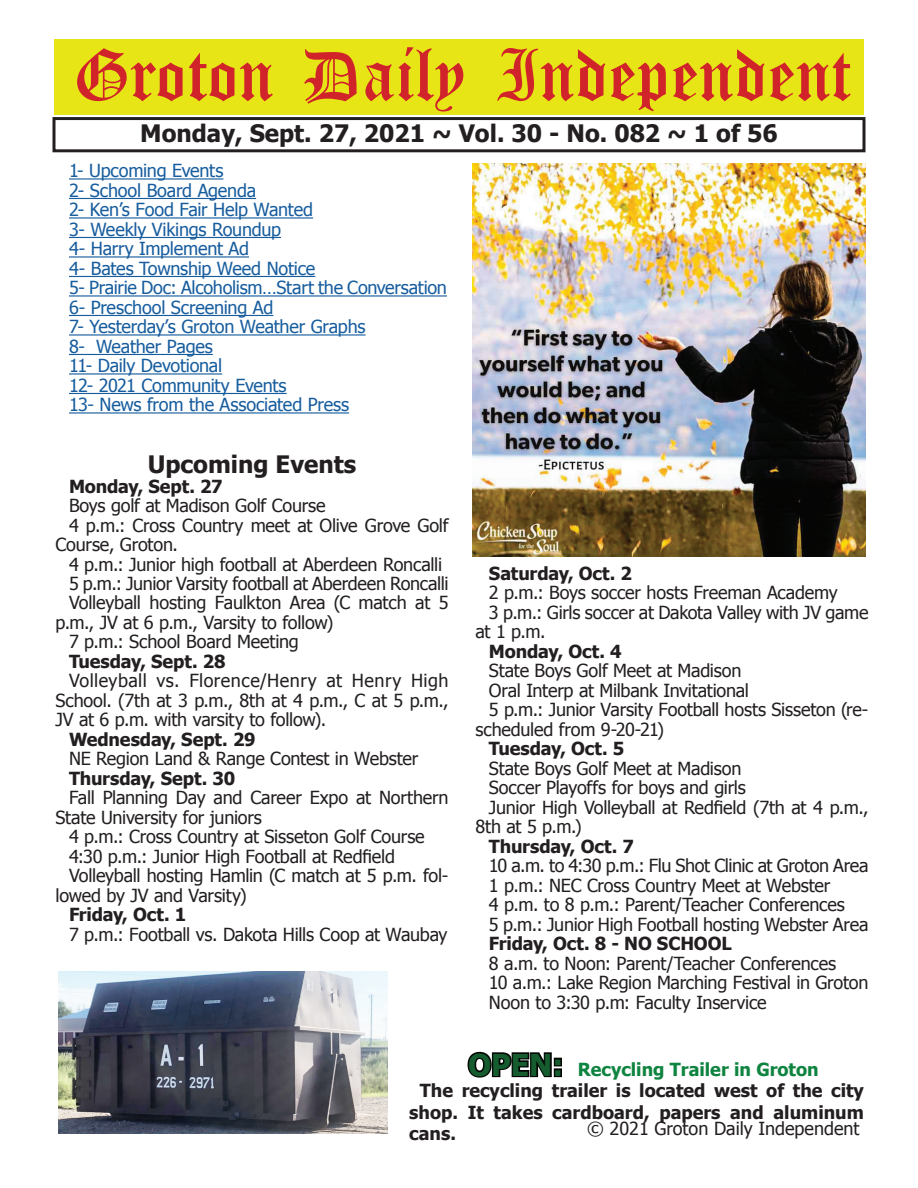
<style>
.page{position:relative;width:918px;height:1188px;background:#fff}
.page>*{position:absolute;margin:0;border:0;box-sizing:border-box;transform-origin:0 0}
.t1{font:54px "Old English Five";color:#d1232a}
.t2{font:700 24px "Tahoma";color:#231f20}
.t3{font:18px/19.5px "Tahoma";letter-spacing:-.01em;color:#231f20}
.t4{font:18px/19.5px "Tahoma";letter-spacing:-.015em;color:#175d9e}
.t5{font:700 18px "Tahoma";color:#231f20}
.t6{font:700 18px "Tahoma";color:#0e8440}
.s1{font-size:30px;color:#040503}
</style>
<div class="page">
<div style="left:52px;top:117px;width:814px;height:35px;border:3px solid #231f20"></div>
<div style="left:54px;top:40px;width:810px;height:75px;background:#e7e515"></div>
<img style="left:58px;top:972px;width:330px;height:162px">
<img style="left:472px;top:164px;width:394px;height:393px">
<hr style="left:69px;top:178px;width:154px;height:2px;background:#175d9e">
<hr style="left:69px;top:198px;width:187px;height:1px;background:#175d9e">
<hr style="left:69px;top:217px;width:244px;height:2px;background:#175d9e">
<hr style="left:69px;top:237px;width:212px;height:1px;background:#175d9e">
<hr style="left:69px;top:256px;width:180px;height:2px;background:#175d9e">
<hr style="left:69px;top:276px;width:246px;height:1px;background:#175d9e">
<hr style="left:69px;top:295px;width:378px;height:2px;background:#175d9e">
<hr style="left:69px;top:315px;width:204px;height:1px;background:#175d9e">
<hr style="left:69px;top:334px;width:297px;height:2px;background:#175d9e">
<hr style="left:69px;top:354px;width:144px;height:1px;background:#175d9e">
<hr style="left:69px;top:373px;width:153px;height:2px;background:#175d9e">
<hr style="left:69px;top:393px;width:218px;height:1px;background:#175d9e">
<hr style="left:69px;top:412px;width:280px;height:2px;background:#175d9e">
<h1 class="t1" style="left:73px;top:50px;width:779px">Groton Daily Independent</h1>
<h2 class="t2" style="left:140px;top:116px;width:639px">Monday, Sept. 27, 2021 ~ Vol. 30 - No. 082 ~ 1 of 56</h2>
<p class="t4" style="left:69px;top:160px;width:379px">1- Upcoming Events<br>2- School Board Agenda<br>2- Ken’s Food Fair Help Wanted<br>3- Weekly Vikings Roundup<br>4- Harry Implement Ad<br>4- Bates Township Weed Notice<br>5- Prairie Doc: Alcoholism…Start the Conversation<br>6- Preschool Screening Ad<br>7- Yesterday’s Groton Weather Graphs<br>8- Weather Pages<br>11- Daily Devotional<br>12- 2021 Community Events<br>13- News from the Associated Press</p>
<h2 class="t2" style="left:148px;top:447px;width:210px">Upcoming Events</h2>
<p class="t5" style="left:69px;top:473px;width:155px">Monday, Sept. 27</p>
<p class="t3" style="left:69px;top:495px;width:258px">Boys golf at Madison Golf Course</p>
<p class="t3" style="left:69px;top:514px;width:381px">4 p.m.: Cross Country meet at Olive Grove Golf</p>
<p class="t3" style="left:56px;top:534px;width:124px">Course, Groton.</p>
<p class="t3" style="left:69px;top:553px;width:375px">4 p.m.: Junior high football at Aberdeen Roncalli</p>
<p class="t3" style="left:69px;top:573px;width:381px">5 p.m.: Junior Varsity football at Aberdeen Roncalli</p>
<p class="t3" style="left:69px;top:592px;width:381px">Volleyball hosting Faulkton Area (C match at 5</p>
<p class="t3" style="left:56px;top:612px;width:279px">p.m., JV at 6 p.m., Varsity to follow)</p>
<p class="t3" style="left:69px;top:631px;width:231px">7 p.m.: School Board Meeting</p>
<p class="t5" style="left:69px;top:649px;width:158px">Tuesday, Sept. 28</p>
<p class="t3" style="left:56px;top:670px;width:395px;text-align:justify;text-indent:14px">Volleyball vs. Florence/Henry at Henry High School. (7th at 3 p.m., 8th at 4 p.m., C at 5 p.m., JV at 6 p.m. with varsity to follow).</p>
<p class="t5" style="left:69px;top:727px;width:188px">Wednesday, Sept. 29</p>
<p class="t3" style="left:69px;top:748px;width:351px">NE Region Land &amp; Range Contest in Webster</p>
<p class="t5" style="left:69px;top:766px;width:168px">Thursday, Sept. 30</p>
<p class="t3" style="left:56px;top:787px;width:395px;text-indent:14px">Fall Planning Day and Career Expo at Northern<br>State University for juniors</p>
<p class="t3" style="left:69px;top:826px;width:357px">4 p.m.: Cross Country at Sisseton Golf Course</p>
<p class="t3" style="left:69px;top:846px;width:328px">4:30 p.m.: Junior High Football at Redfield</p>
<p class="t3" style="left:69px;top:865px;width:381px">Volleyball hosting Hamlin (C match at 5 p.m. fol-</p>
<p class="t3" style="left:56px;top:885px;width:193px">lowed by JV and Varsity)</p>
<p class="t5" style="left:69px;top:902px;width:119px">Friday, Oct. 1</p>
<p class="t3" style="left:69px;top:924px;width:380px">7 p.m.: Football vs. Dakota Hills Coop at Waubay</p>
<p class="t5" style="left:489px;top:561px;width:145px">Saturday, Oct. 2</p>
<p class="t3" style="left:489px;top:582px;width:350px">2 p.m.: Boys soccer hosts Freeman Academy</p>
<p class="t3" style="left:489px;top:602px;width:381px">3 p.m.: Girls soccer at Dakota Valley with JV game</p>
<p class="t3" style="left:475px;top:621px;width:72px">at 1 p.m.</p>
<p class="t5" style="left:489px;top:639px;width:134px">Monday, Oct. 4</p>
<p class="t3" style="left:489px;top:660px;width:254px">State Boys Golf Meet at Madison</p>
<p class="t3" style="left:489px;top:680px;width:262px">Oral Interp at Milbank Invitational</p>
<p class="t3" style="left:489px;top:699px;width:381px">5 p.m.: Junior Varsity Football hosts Sisseton (re-</p>
<p class="t3" style="left:475px;top:719px;width:190px">scheduled from 9-20-21)</p>
<p class="t5" style="left:489px;top:736px;width:137px">Tuesday, Oct. 5</p>
<p class="t3" style="left:489px;top:758px;width:254px">State Boys Golf Meet at Madison</p>
<p class="t3" style="left:489px;top:777px;width:258px">Soccer Playoffs for boys and girls</p>
<p class="t3" style="left:489px;top:797px;width:381px">Junior High Volleyball at Redfield (7th at 4 p.m.,</p>
<p class="t3" style="left:475px;top:816px;width:108px">8th at 5 p.m.)</p>
<p class="t5" style="left:489px;top:834px;width:147px">Thursday, Oct. 7</p>
<p class="t3" style="left:489px;top:855px;width:381px">10 a.m. to 4:30 p.m.: Flu Shot Clinic at Groton Area 1 p.m.: NEC Cross Country Meet at Webster<br>4 p.m. to 8 p.m.: Parent/Teacher Conferences<br>5 p.m.: Junior High Football hosting Webster Area</p>
<p class="t5" style="left:489px;top:931px;width:244px">Friday, Oct. 8 - NO SCHOOL</p>
<p class="t3" style="left:489px;top:953px;width:381px">8 a.m. to Noon: Parent/Teacher Conferences<br>10 a.m.: Lake Region Marching Festival in Groton<br>Noon to 3:30 p.m: Faculty Inservice</p>
<p class="t6" style="left:468px;top:1056px;width:352px"><span class="s1">OPEN:</span> Recycling Trailer in Groton</p>
<p class="t5" style="left:420px;top:1078px;width:446px">The recycling trailer is located west of the city</p>
<p class="t5" style="left:409px;top:1100px;width:456px">shop. It takes cardboard, papers and aluminum</p>
<p class="t5" style="left:409px;top:1121px;width:48px">cans.</p>
<p class="t3" style="left:587px;top:1118px;width:274px">© 2021 Groton Daily Independent</p>
</div>
